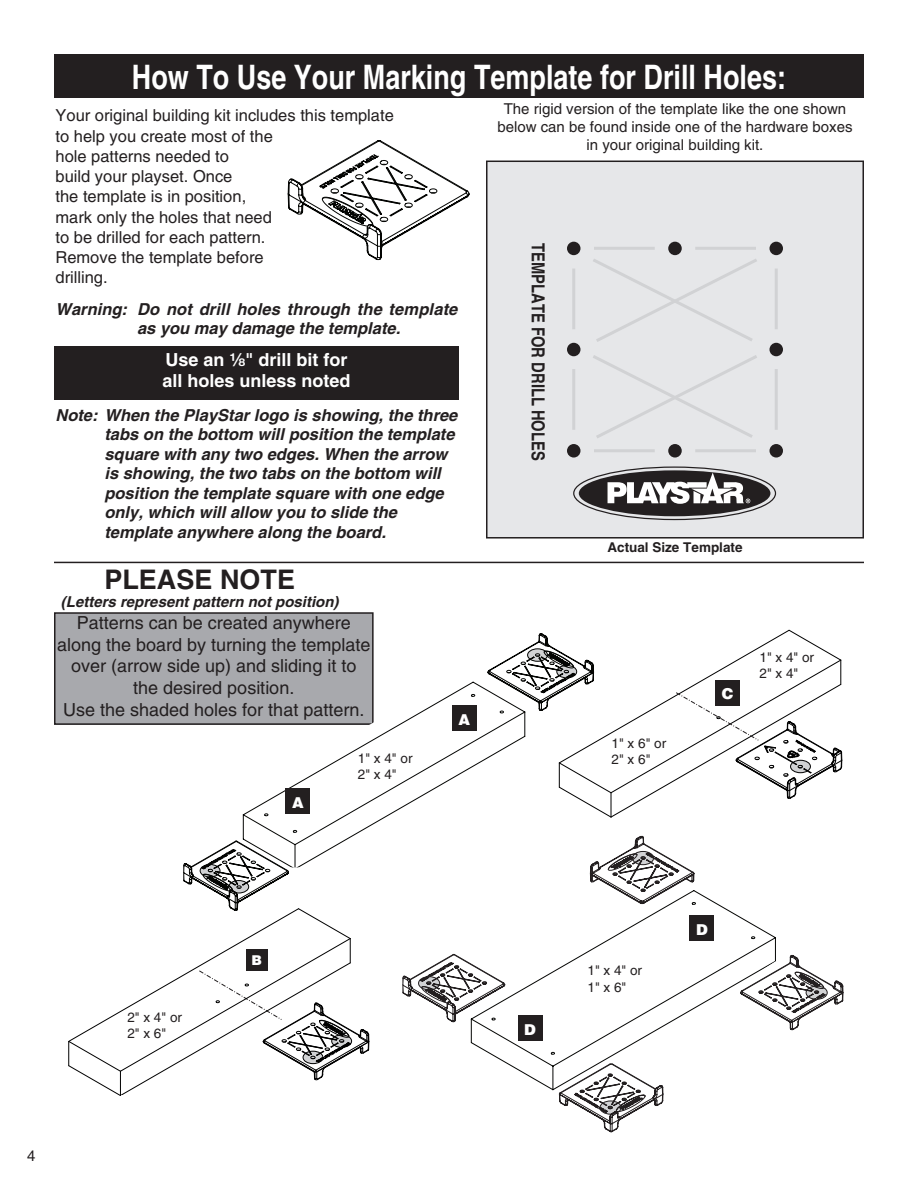
<style>
.page{position:relative;width:918px;height:1188px;background:#fff}
.page>*{position:absolute;margin:0;border:0;box-sizing:border-box;transform-origin:0 0}
.t1{font:700 33.75px "Helvetica";color:#fff;scale:.8 1}
.t2{font:700 27px "Helvetica";color:#231f20}
.t3{font:18px/21.6px "Helvetica";color:#231f20;text-align:center}
.t4{font:700 18px/21px "Helvetica";color:#fff}
.t5{font:700 condensed 18px "Helvetica";color:#231f20}
.t6{font:italic 700 16.5px/19.5px "Helvetica";color:#231f20}
.t7{font:16.5px/20.2px "Helvetica";color:#231f20}
.t8{font:15px/18px "Helvetica";color:#231f20;text-align:center}
.t9{font:italic 700 15px "Helvetica";color:#231f20}
.t10{font:900 15px "Helvetica";color:#fff}
.t11{font:13.5px/16.2px "Helvetica";color:#231f20}
.t12{font:700 13.5px "Helvetica";color:#231f20}
.t13{font:900 13.5px "Helvetica";color:#fff}
.s1{font-family:"Helvetica Fraction"}
</style>
<div class="page">
<div style="left:54px;top:54px;width:810px;height:43px;background:#231f20"></div>
<div style="left:54px;top:346px;width:405px;height:53px;background:#231f20"></div>
<div style="left:487px;top:161px;width:376px;height:377px;background:#e6e7e9"></div>
<div style="left:486px;top:161px;width:378px;height:378px;border:2px solid #231f20"></div>
<div style="left:567px;top:242px;width:13px;height:13px;background:#231f20;border-radius:50%"></div>
<div style="left:668px;top:242px;width:14px;height:13px;background:#231f20;border-radius:50%"></div>
<div style="left:770px;top:242px;width:13px;height:13px;background:#231f20;border-radius:50%"></div>
<div style="left:567px;top:343px;width:13px;height:13px;background:#231f20;border-radius:50%"></div>
<div style="left:770px;top:343px;width:13px;height:13px;background:#231f20;border-radius:50%"></div>
<div style="left:567px;top:444px;width:13px;height:14px;background:#231f20;border-radius:50%"></div>
<div style="left:668px;top:444px;width:14px;height:14px;background:#231f20;border-radius:50%"></div>
<div style="left:770px;top:444px;width:13px;height:14px;background:#231f20;border-radius:50%"></div>
<div style="left:573px;top:466px;width:203px;height:54px;border:1px solid #231f20;border-radius:50%"></div>
<div style="left:579px;top:470px;width:191px;height:46px;background:#231f20;border-radius:50%"></div>
<svg style="left:608px;top:473px;width:142px;height:31px"></svg>
<hr style="left:594px;top:247px;width:61px;height:3px;background:#d1d2d4">
<hr style="left:695px;top:247px;width:61px;height:3px;background:#d1d2d4">
<hr style="left:594px;top:449px;width:61px;height:3px;background:#d1d2d4">
<hr style="left:695px;top:449px;width:61px;height:3px;background:#d1d2d4">
<hr style="left:572px;top:269px;width:3px;height:60px;background:#d1d2d4">
<hr style="left:572px;top:369px;width:3px;height:61px;background:#d1d2d4">
<hr style="left:775px;top:269px;width:3px;height:60px;background:#d1d2d4">
<hr style="left:775px;top:369px;width:3px;height:61px;background:#d1d2d4">
<svg style="left:593px;top:259px;width:164px;height:83px"></svg>
<svg style="left:593px;top:355px;width:164px;height:83px"></svg>
<svg style="left:288px;top:140px;width:182px;height:120px"></svg>
<div style="left:55px;top:613px;width:318px;height:111px;background:#a8a9ad"></div>
<div style="left:54px;top:612px;width:320px;height:113px;border:2px solid #231f20"></div>
<hr style="left:54px;top:562px;width:810px;height:1px;background:#231f20">
<svg style="left:470px;top:900px;width:257px;height:188px"></svg>
<svg style="left:569px;top:835px;width:142px;height:80px"></svg>
<svg style="left:402px;top:941px;width:116px;height:87px"></svg>
<svg style="left:549px;top:1056px;width:134px;height:77px"></svg>
<svg style="left:727px;top:909px;width:117px;height:122px"></svg>
<div style="left:689px;top:915px;width:25px;height:26px;background:#231f20"></div>
<div style="left:518px;top:1015px;width:25px;height:26px;background:#231f20"></div>
<svg style="left:232px;top:671px;width:238px;height:157px"></svg>
<div style="left:285px;top:789px;width:25px;height:25px;background:#231f20"></div>
<div style="left:452px;top:705px;width:25px;height:26px;background:#231f20"></div>
<svg style="left:470px;top:629px;width:373px;height:188px"></svg>
<svg style="left:68px;top:828px;width:301px;height:268px"></svg>
<h1 class="t1" style="left:132px;top:57px;width:819px">How To Use Your Marking Template for Drill Holes:</h1>
<p class="t8" style="left:497px;top:100px;width:357px">The rigid version of the template like the one shown below can be found inside one of the hardware boxes in your original building kit.</p>
<p class="t7" style="left:56px;top:106px;width:340px">Your original building kit includes this template to help you create most of the<br>hole patterns needed to<br>build your playset. Once<br>the template is in position,<br>mark only the holes that need<br>to be drilled for each pattern.<br>Remove the template before<br>drilling.</p>
<p class="t6" style="left:137px;top:299px;width:322px;text-indent:-82px">Warning: Do not drill holes through the template as you may damage the template.</p>
<p class="t4" style="left:162px;top:349px;width:190px">Use an <span class="s1">¹|₈</span>" drill bit for all holes unless noted</p>
<p class="t6" style="left:104px;top:405px;width:355px;text-indent:-49px">Note: When the PlayStar logo is showing, the three tabs on the bottom will position the template square with any two edges. When the arrow is showing, the two tabs on the bottom will position the template square with one edge only, which will allow you to slide the template anywhere along the board.</p>
<p class="t5" style="left:549px;top:243px;width:219px;rotate:90deg">TEMPLATE FOR DRILL HOLES</p>
<p class="t12" style="left:607px;top:539px;width:137px">Actual Size Template</p>
<h2 class="t2" style="left:104px;top:563px;width:192px">PLEASE NOTE</h2>
<p class="t9" style="left:61px;top:592px;width:279px">(Letters represent pattern not position)</p>
<p class="t3" style="left:57px;top:612px;width:315px">Patterns can be created anywhere along the board by turning the template over (arrow side up) and sliding it to the desired position.<br>Use the shaded holes for that pattern.</p>
<p class="t10" style="left:292px;top:793px;width:13px">A</p>
<p class="t11" style="left:358px;top:750px;width:56px">1" x 4" or<br>2" x 4"</p>
<p class="t10" style="left:458px;top:710px;width:13px">A</p>
<p class="t11" style="left:612px;top:735px;width:56px">1" x 6" or<br>2" x 6"</p>
<p class="t10" style="left:722px;top:684px;width:13px">C</p>
<p class="t11" style="left:759px;top:649px;width:56px">1" x 4" or<br>2" x 4"</p>
<p class="t8" style="left:27px;top:1146px;width:10px">4</p>
<p class="t11" style="left:127px;top:1009px;width:56px">2" x 4" or<br>2" x 6"</p>
<p class="t13" style="left:252px;top:951px;width:12px">B</p>
<p class="t10" style="left:524px;top:1019px;width:13px">D</p>
<p class="t11" style="left:588px;top:963px;width:56px">1" x 4" or<br>1" x 6"</p>
<p class="t10" style="left:696px;top:920px;width:13px">D</p>
</div>
